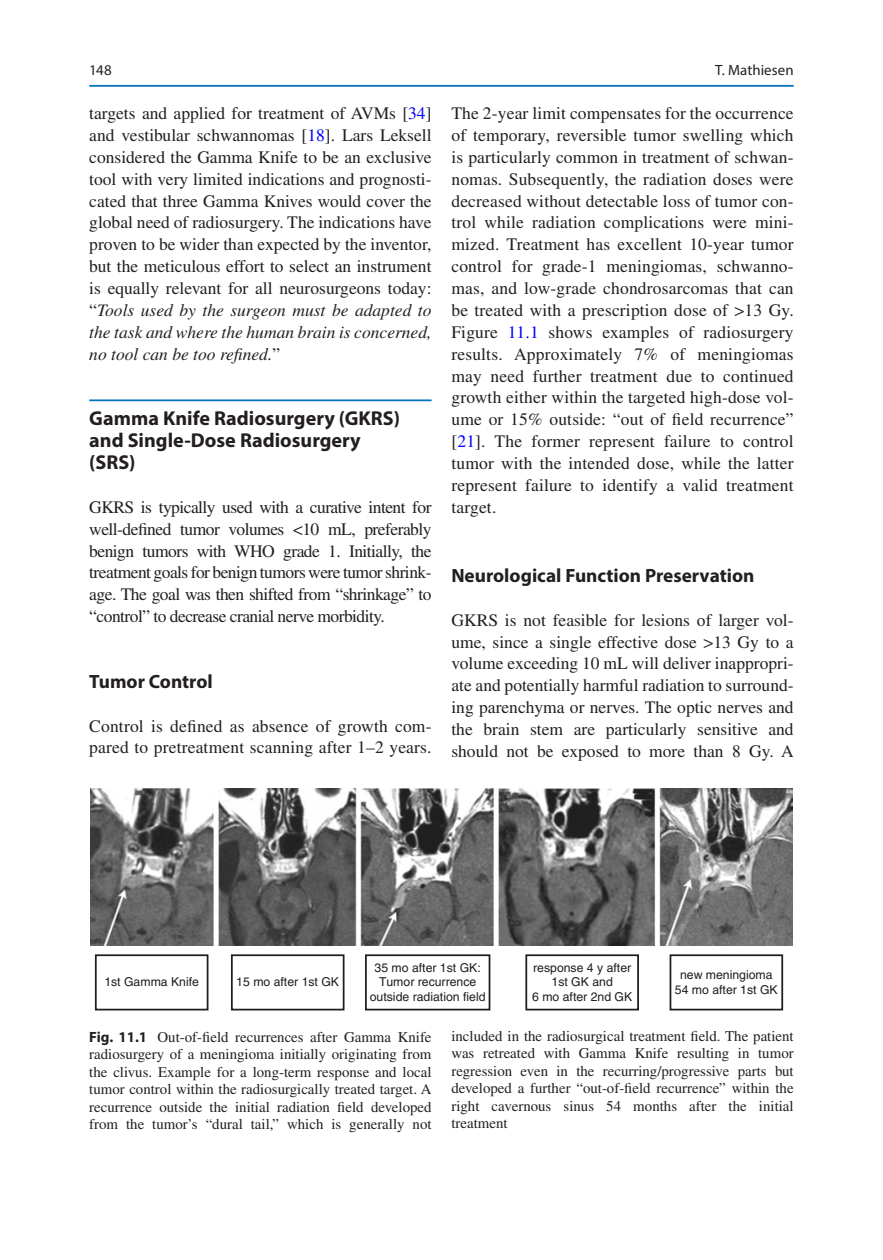
<style>
.page{position:relative;width:883px;height:1260px;background:#fff}
.page>*{position:absolute;margin:0;border:0;box-sizing:border-box;transform-origin:0 0}
.t1{font:700 20.12px/21.9px "Myriad Pro";color:#231f20}
.t2{font:700 19.25px "Myriad Pro";color:#231f20}
.t3{font:17.5px/21.9px "Times LT Std";color:#231f20;text-align:justify}
.t4{font:14.88px/17.5px "Times LT Std";color:#231f20;text-align:justify}
.t5{font:14.88px "Myriad Pro Regular 2";letter-spacing:.005em;color:#231f20}
.t6{font:14.88px "Myriad Pro";color:#231f20}
.t7{font:12.25px/14.7px "Helvetica";color:#1d1e1f;text-align:center}
.s1{color:#00f}
.s2{font-style:italic}
.s3{font-family:"Myriad Pro";font-weight:700}
</style>
<div class="page">
<hr style="left:89px;top:399px;width:343px;height:2px;background:#0073bc">
<div style="left:95px;top:954px;width:113px;height:56px;border:2px solid #1d1e1f"></div>
<div style="left:231px;top:954px;width:114px;height:56px;border:2px solid #1d1e1f"></div>
<div style="left:365px;top:954px;width:125px;height:56px;border:2px solid #1d1e1f"></div>
<div style="left:525px;top:954px;width:114px;height:56px;border:2px solid #1d1e1f"></div>
<div style="left:670px;top:954px;width:113px;height:56px;border:2px solid #1d1e1f"></div>
<img style="left:91px;top:789px;width:701px;height:156px">
<hr style="left:89px;top:85px;width:705px;height:2px;background:#0073bc">
<p class="t6" style="left:89px;top:61px;width:24px">148</p>
<p class="t3" style="left:89px;top:102px;width:344px">targets and applied for treatment of AVMs [<span class="s1">34</span>] and vestibular schwannomas [<span class="s1">18</span>]. Lars Leksell considered the Gamma Knife to be an exclusive tool with very limited indications and prognosti&shy;cated that three Gamma Knives would cover the global need of radiosurgery. The indications have proven to be wider than expected by the inventor, but the meticulous effort to select an instrument is equally relevant for all neurosurgeons today: “<span class="s2">Tools used by the surgeon must be adapted to the task and where the human brain is concerned, no tool can be too refined.</span>”</p>
<p class="t1" style="left:89px;top:407px;width:312px">Gamma Knife Radiosurgery (GKRS) and Single-Dose Radiosurgery (SRS)</p>
<p class="t3" style="left:89px;top:496px;width:344px">GKRS is typically used with a curative intent for well-defined tumor volumes &lt;10 mL, preferably benign tumors with WHO grade 1. Initially, the treatment goals for benign tumors were tumor shrink&shy;age. The goal was then shifted from “shrinkage” to “control” to decrease cranial nerve morbidity.</p>
<p class="t2" style="left:89px;top:669px;width:125px">Tumor Control</p>
<p class="t3" style="left:89px;top:715px;width:344px">Control is defined as absence of growth com&shy;pared to pretreatment scanning after 1–2 years.</p>
<p class="t5" style="left:715px;top:61px;width:80px">T. Mathiesen</p>
<p class="t3" style="left:451px;top:102px;width:344px">The 2-year limit compensates for the occurrence of temporary, reversible tumor swelling which is particularly common in treatment of schwan&shy;nomas. Subsequently, the radiation doses were decreased without detectable loss of tumor con&shy;trol while radiation complications were mini&shy;mized. Treatment has excellent 10-year tumor control for grade-1 meningiomas, schwanno&shy;mas, and low-grade chondrosarcomas that can be treated with a prescription dose of &gt;13 Gy.<br>Figure <span class="s1">11.1</span> shows examples of radiosurgery results. Approximately 7% of meningiomas may need further treatment due to continued growth either within the targeted high-dose vol&shy;ume or 15% outside: “out of field recurrence” [<span class="s1">21</span>]. The former represent failure to control tumor with the intended dose, while the latter represent failure to identify a valid treatment target.</p>
<p class="t2" style="left:451px;top:563px;width:305px">Neurological Function Preservation</p>
<p class="t3" style="left:451px;top:609px;width:344px">GKRS is not feasible for lesions of larger vol&shy;ume, since a single effective dose &gt;13 Gy to a volume exceeding 10 mL will deliver inappropri&shy;ate and potentially harmful radiation to surround&shy;ing parenchyma or nerves. The optic nerves and the brain stem are particularly sensitive and should not be exposed to more than 8 Gy. A</p>
<p class="t7" style="left:370px;top:960px;width:117px">35 mo after 1st GK:<br>Tumor recurrence outside radiation field</p>
<p class="t7" style="left:532px;top:960px;width:102px">response 4 y after<br>1st GK and<br>6 mo after 2nd GK</p>
<p class="t7" style="left:675px;top:967px;width:104px">new meningioma<br>54 mo after 1st GK</p>
<p class="t4" style="left:89px;top:1028px;width:344px"><span class="s3">Fig. 11.1</span> Out-of-field recurrences after Gamma Knife radiosurgery of a meningioma initially originating from the clivus. Example for a long-term response and local tumor control within the radiosurgically treated target. A recurrence outside the initial radiation field developed from the tumor’s “dural tail,” which is generally not</p>
<p class="t4" style="left:451px;top:1027px;width:344px">included in the radiosurgical treatment field. The patient was retreated with Gamma Knife resulting in tumor regression even in the recurring/progressive parts but developed a further “out-of-field recurrence” within the right cavernous sinus 54 months after the initial treatment</p>
<p class="t7" style="left:104px;top:975px;width:96px">1st Gamma Knife</p>
<p class="t7" style="left:236px;top:975px;width:104px">15 mo after 1st GK</p>
</div>
